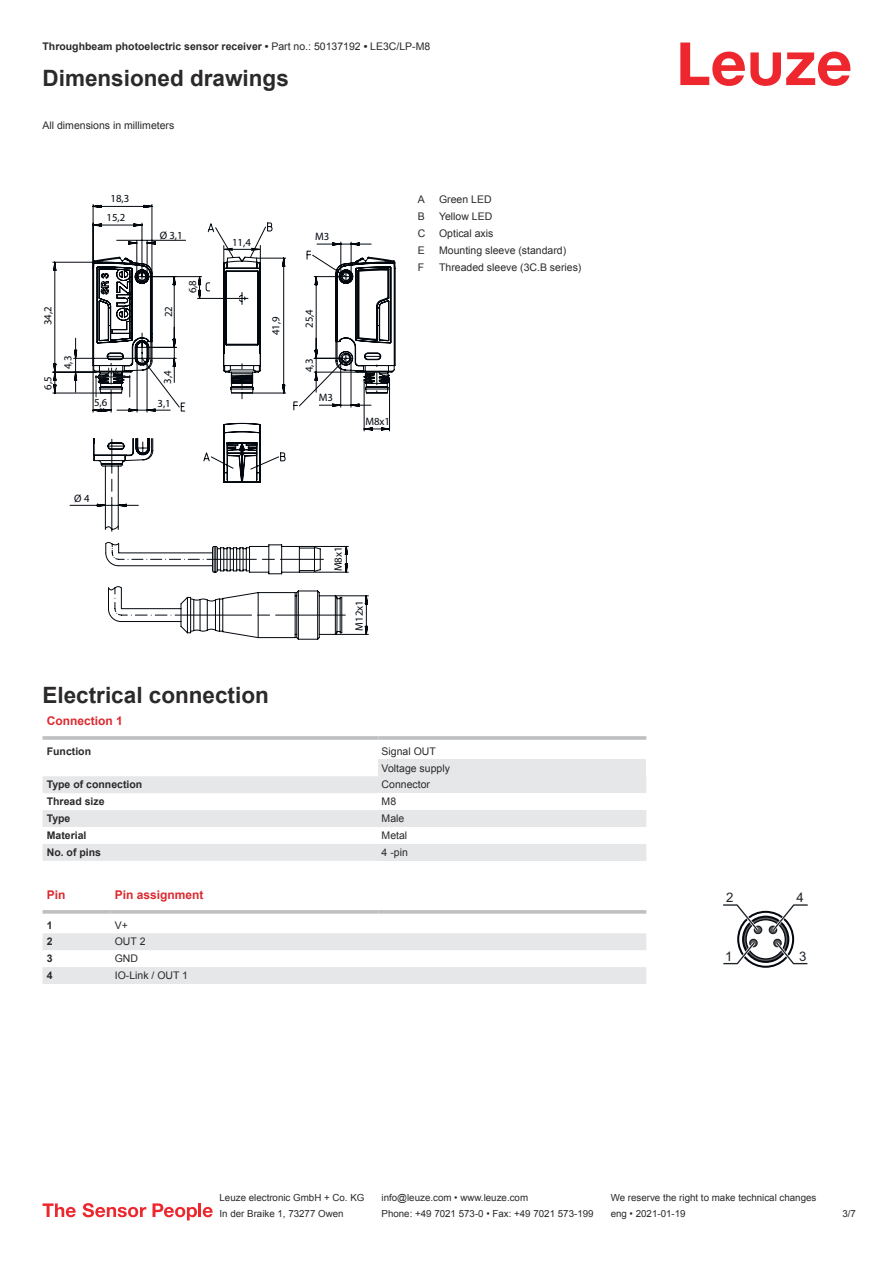
<style>
.page{position:relative;width:893px;height:1263px;background:#fff}
.page>*{position:absolute;margin:0;border:0;box-sizing:border-box;transform-origin:0 0}
.t1{font:700 22.5px "Arial";color:#2b292a}
.t2{font:13.2px "Arial";color:#1e2328}
.t3{font:700 12px "Arial";color:#db2a30}
.t4{font:10.8px/18.8px "Myriad Pro";color:#03080e;text-align:center}
.t5{font:10.5px/17px "Arial";color:#2b292a}
.t6{font:700 10.5px "Arial";color:#2b292a}
.t7{font:9.75px "Arial";color:#2b292a}
.s1{font-weight:400}
</style>
<div class="page">
<svg style="left:680px;top:43px;width:170px;height:43px"></svg>
<svg style="left:43px;top:776px;width:335px;height:85px;fill:#e6e7e9"></svg>
<hr style="left:43px;top:736px;width:335px;height:4px;background:#bdbfc1">
<hr style="left:378px;top:736px;width:268px;height:4px;background:#c8cacc">
<div style="left:378px;top:759px;width:268px;height:17px;background:#e6e7e9"></div>
<div style="left:378px;top:776px;width:268px;height:17px;background:#e6e7e9"></div>
<div style="left:378px;top:810px;width:268px;height:17px;background:#e6e7e9"></div>
<div style="left:378px;top:844px;width:268px;height:17px;background:#e6e7e9"></div>
<svg style="left:43px;top:933px;width:603px;height:51px"></svg>
<svg style="left:43px;top:910px;width:68px;height:4px"></svg>
<svg style="left:111px;top:910px;width:267px;height:4px"></svg>
<svg style="left:378px;top:910px;width:268px;height:4px"></svg>
<svg style="left:723px;top:904px;width:85px;height:64px"></svg>
<svg style="left:43px;top:1203px;width:33px;height:14px"></svg>
<svg style="left:83px;top:1203px;width:63px;height:14px"></svg>
<svg style="left:153px;top:1203px;width:44px;height:17px"></svg>
<hr style="left:198px;top:1203px;width:3px;height:14px;background:#ed272d">
<svg style="left:203px;top:1207px;width:10px;height:10px"></svg>
<svg style="left:110px;top:616px;width:259px;height:24px"></svg>
<svg style="left:69px;top:204px;width:326px;height:412px"></svg>
<svg style="left:52px;top:261px;width:340px;height:152px"></svg>
<p class="t6" style="left:43px;top:43px;width:389px">Throughbeam photoelectric sensor receiver • <span class="s1">Part no.: 50137192</span> • <span class="s1">LE3C/LP-M8</span></p>
<h1 class="t1" style="left:43px;top:70px;width:248px">Dimensioned drawings</h1>
<p class="t5" style="left:43px;top:117px;width:133px">All dimensions in millimeters</p>
<p class="t4" style="left:106px;top:190px;width:24px">18,3<br>15,2</p>
<p class="t4" style="left:160px;top:226px;width:25px">Ø 3,1</p>
<p class="t4" style="left:232px;top:233px;width:20px">11,4</p>
<p class="t4" style="left:315px;top:227px;width:16px">M3</p>
<p class="t4" style="left:39px;top:325px;width:20px;rotate:-90deg">34,2</p>
<p class="t4" style="left:39px;top:389px;width:15px;rotate:-90deg">6,5</p>
<p class="t4" style="left:160px;top:317px;width:13px;rotate:-90deg">22</p>
<p class="t4" style="left:184px;top:293px;width:15px;rotate:-90deg">6,8</p>
<p class="t4" style="left:267px;top:335px;width:20px;rotate:-90deg">41,9</p>
<p class="t4" style="left:300px;top:328px;width:20px;rotate:-90deg">25,4</p>
<p class="t4" style="left:59px;top:369px;width:15px;rotate:-90deg">4,3</p>
<p class="t4" style="left:300px;top:372px;width:15px;rotate:-90deg">4,3</p>
<p class="t4" style="left:159px;top:384px;width:15px;rotate:-90deg">3,4</p>
<p class="t4" style="left:94px;top:394px;width:15px">5,6</p>
<p class="t4" style="left:158px;top:395px;width:15px">3,1</p>
<p class="t4" style="left:319px;top:389px;width:16px">M3</p>
<p class="t4" style="left:365px;top:413px;width:26px">M8x1</p>
<p class="t4" style="left:74px;top:489px;width:17px">Ø 4</p>
<p class="t4" style="left:329px;top:571px;width:26px;rotate:-90deg">M8x1</p>
<p class="t4" style="left:350px;top:631px;width:32px;rotate:-90deg">M12x1</p>
<p class="t5" style="left:418px;top:192px;width:9px">A</p>
<p class="t5" style="left:439px;top:192px;width:54px">Green LED</p>
<p class="t5" style="left:418px;top:209px;width:9px">B</p>
<p class="t5" style="left:439px;top:209px;width:55px">Yellow LED</p>
<p class="t5" style="left:418px;top:226px;width:9px">C</p>
<p class="t5" style="left:439px;top:226px;width:56px">Optical axis</p>
<p class="t5" style="left:418px;top:243px;width:9px">E</p>
<p class="t5" style="left:439px;top:243px;width:129px">Mounting sleeve (standard)</p>
<p class="t5" style="left:418px;top:260px;width:8px">F</p>
<p class="t5" style="left:439px;top:260px;width:144px">Threaded sleeve (3C.B series)</p>
<h1 class="t1" style="left:43px;top:687px;width:228px">Electrical connection</h1>
<p class="t3" style="left:47px;top:717px;width:78px">Connection 1</p>
<p class="t6" style="left:47px;top:747px;width:46px">Function</p>
<p class="t5" style="left:382px;top:743px;width:70px">Signal OUT<br>Voltage supply</p>
<p class="t6" style="left:47px;top:781px;width:97px">Type of connection</p>
<p class="t5" style="left:382px;top:777px;width:50px">Connector</p>
<p class="t6" style="left:47px;top:798px;width:59px">Thread size</p>
<p class="t5" style="left:382px;top:794px;width:16px">M8</p>
<p class="t6" style="left:47px;top:815px;width:25px">Type</p>
<p class="t5" style="left:382px;top:811px;width:24px">Male</p>
<p class="t6" style="left:47px;top:831px;width:41px">Material</p>
<p class="t5" style="left:382px;top:828px;width:27px">Metal</p>
<p class="t6" style="left:47px;top:848px;width:56px">No. of pins</p>
<p class="t5" style="left:382px;top:845px;width:28px">4 -pin</p>
<p class="t3" style="left:47px;top:890px;width:20px">Pin</p>
<p class="t3" style="left:115px;top:890px;width:90px">Pin assignment</p>
<p class="t6" style="left:47px;top:921px;width:7px">1</p>
<p class="t5" style="left:115px;top:917px;width:15px">V+</p>
<p class="t6" style="left:47px;top:938px;width:7px">2</p>
<p class="t5" style="left:115px;top:934px;width:32px">OUT 2</p>
<p class="t6" style="left:47px;top:955px;width:7px">3</p>
<p class="t5" style="left:115px;top:951px;width:25px">GND</p>
<p class="t6" style="left:47px;top:972px;width:7px">4</p>
<p class="t5" style="left:115px;top:968px;width:75px">IO-Link / OUT 1</p>
<p class="t2" style="left:726px;top:892px;width:9px">2</p>
<p class="t2" style="left:796px;top:892px;width:9px">4</p>
<p class="t2" style="left:725px;top:952px;width:9px">1</p>
<p class="t2" style="left:799px;top:952px;width:9px">3</p>
<p class="t7" style="left:220px;top:1194px;width:146px">Leuze electronic GmbH + Co. KG</p>
<p class="t7" style="left:381px;top:1194px;width:148px">info@leuze.com • www.leuze.com</p>
<p class="t7" style="left:611px;top:1194px;width:207px">We reserve the right to make technical changes</p>
<p class="t7" style="left:220px;top:1210px;width:126px">In der Braike 1, 73277 Owen</p>
<p class="t7" style="left:381px;top:1210px;width:214px">Phone: +49 7021 573-0 • Fax: +49 7021 573-199</p>
<p class="t7" style="left:611px;top:1210px;width:76px">eng • 2021-01-19</p>
<p class="t7" style="left:842px;top:1210px;width:15px">3 /7</p>
</div>
